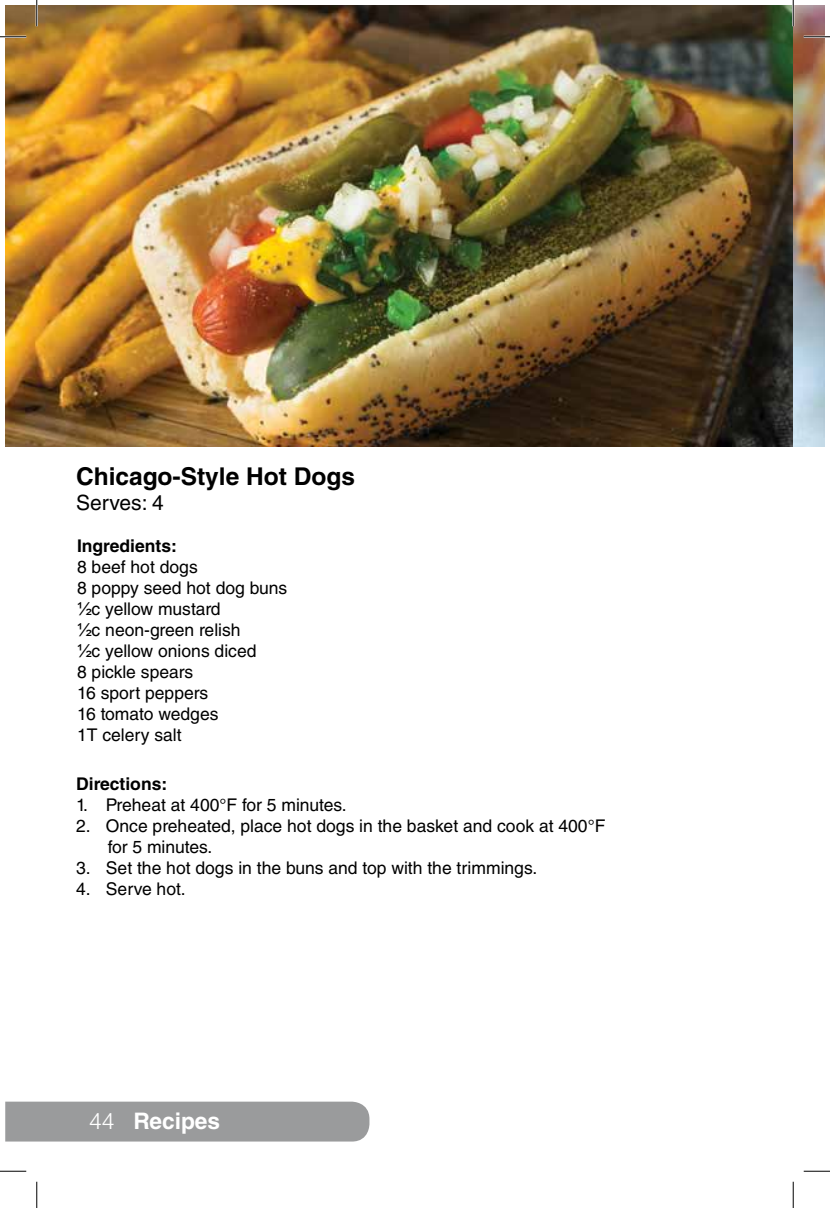
<style>
.page{position:relative;width:830px;height:1208px;background:#fff}
.page>*{position:absolute;margin:0;border:0;box-sizing:border-box;transform-origin:0 0}
.t1{font:700 24.5px "Helvetica LT Std";color:#000}
.t2{font:700 22.75px "Helvetica LT Std";color:#fff}
.t3{font:21px "Helvetica LT Std";color:#000}
.t4{font:17.5px/21px "Helvetica LT Std";color:#000}
.t5{font:700 17.5px "Helvetica LT Std";color:#000}
.s1{font-family:"Arial"}
.s2{font-weight:300}
</style>
<div class="page">
<div style="left:5px;top:1101px;width:364px;height:40px;background:#9a9b9c"></div>
<img style="left:5px;top:5px;width:788px;height:441px">
<img style="left:793px;top:5px;width:31px;height:441px">
<hr style="left:0;top:36px;width:26px;height:2px;background:#fff">
<hr style="left:803px;top:36px;width:27px;height:2px;background:#fff">
<hr style="left:36px;top:0;width:2px;height:26px;background:#fff">
<hr style="left:792px;top:0;width:2px;height:26px;background:#fff">
<svg style="left:0;top:36px;width:26px;height:1px"></svg>
<svg style="left:803px;top:36px;width:27px;height:1px"></svg>
<svg style="left:0;top:1170px;width:26px;height:1px"></svg>
<svg style="left:803px;top:1170px;width:27px;height:1px"></svg>
<svg style="left:36px;top:0;width:1px;height:26px"></svg>
<svg style="left:36px;top:1181px;width:1px;height:27px"></svg>
<svg style="left:792px;top:0;width:1px;height:26px"></svg>
<svg style="left:792px;top:1181px;width:1px;height:27px"></svg>
<h1 class="t1" style="left:76px;top:461px;width:280px">Chicago-Style Hot Dogs</h1>
<p class="t3" style="left:76px;top:491px;width:89px">Serves: 4</p>
<p class="t5" style="left:77px;top:535px;width:101px">Ingredients:</p>
<p class="t4" style="left:77px;top:556px;width:212px">8 beef hot dogs<br>8 poppy seed hot dog buns <span class="s1">½</span>c yellow mustard<br><span class="s1">½</span>c neon-green relish<br><span class="s1">½</span>c yellow onions diced<br>8 pickle spears<br>16 sport peppers<br>16 tomato wedges<br>1T celery salt</p>
<p class="t5" style="left:76px;top:773px;width:93px">Directions:</p>
<p class="t4" style="left:76px;top:794px;width:272px">1. Preheat at 400°F for 5 minutes.</p>
<p class="t4" style="left:108px;top:815px;width:499px;text-indent:-32px">2. Once preheated, place hot dogs in the basket and cook at 400°F for 5 minutes.</p>
<p class="t4" style="left:76px;top:857px;width:462px">3. Set the hot dogs in the buns and top with the trimmings.</p>
<p class="t4" style="left:76px;top:878px;width:111px">4. Serve hot.</p>
<h2 class="t2" style="left:89px;top:1107px;width:132px"><span class="s2">44</span> Recipes</h2>
</div>
